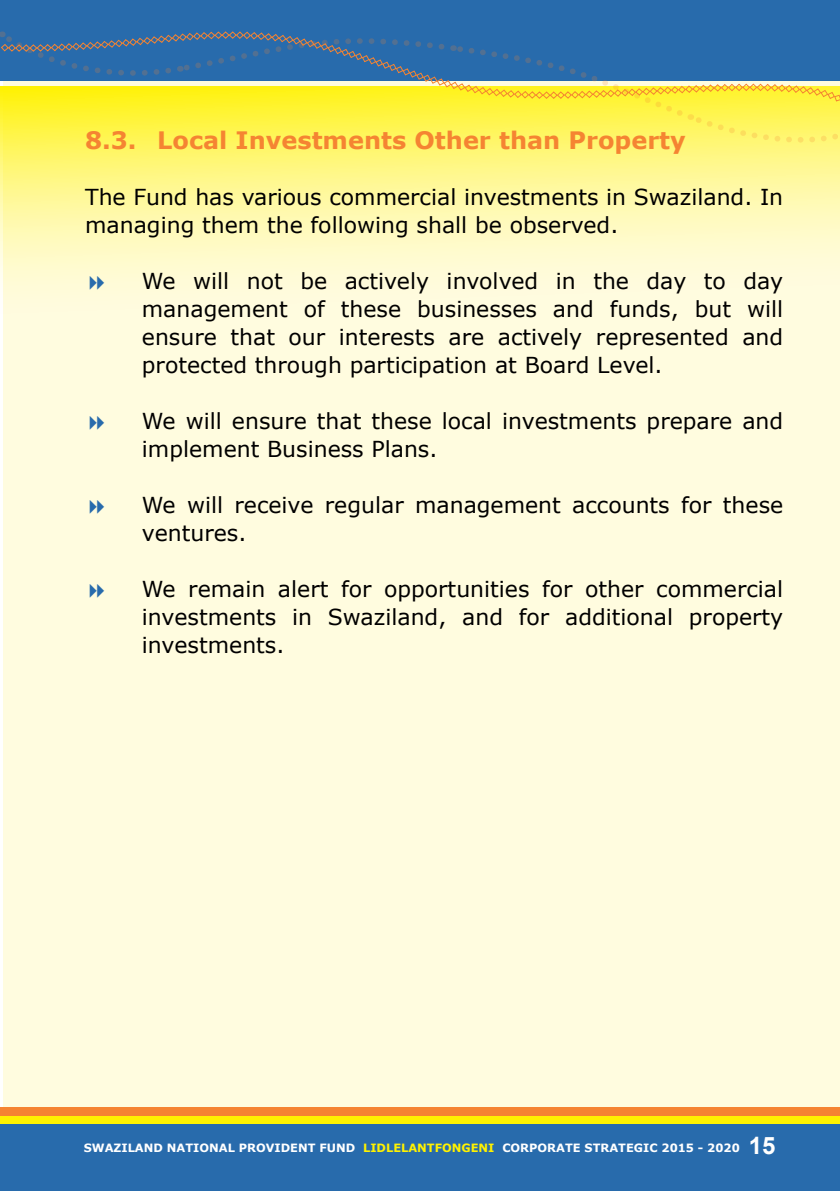
<style>
.page{position:relative;width:840px;height:1191px;background:#fff}
.page>*{position:absolute;margin:0;border:0;box-sizing:border-box;transform-origin:0 0}
.t1{font:700 24px "Verdana";color:#f58432}
.t2{font:22px/28px "Verdana";color:#000}
.t3{font:700 11.4px "Verdana";color:#fff}
.s1{color:#fff200}
.s2{font-family:"Arial";font-size:24px}
</style>
<div class="page">
<div style="left:3px;top:0;width:836px;height:1191px;background:#fffcdf"></div>
<svg style="left:0;top:145px;width:839px;height:138px"></svg>
<div style="left:0;top:0;width:839px;height:80px;background:#286bac"></div>
<div style="left:0;top:1123px;width:839px;height:68px;background:#286bac"></div>
<div style="left:0;top:1115px;width:839px;height:8px;background:#fff200"></div>
<div style="left:0;top:1107px;width:839px;height:8px;background:#f58432"></div>
<svg style="left:0;top:30px;width:840px;height:115px"></svg>
<svg style="left:90px;top:275px;width:14px;height:8px"></svg>
<p class="t1" style="left:85px;top:125px;width:602px">8.3. Local Investments Other than Property</p>
<p class="t2" style="left:85px;top:182px;width:699px">The Fund has various commercial investments in Swaziland. In managing them the following shall be observed.</p>
<p class="t2" style="left:142px;top:266px;width:642px;text-align:justify">We will not be actively involved in the day to day management of these businesses and funds, but will ensure that our interests are actively represented and protected through participation at Board Level.</p>
<p class="t2" style="left:142px;top:406px;width:642px">We will ensure that these local investments prepare and implement Business Plans.</p>
<p class="t2" style="left:142px;top:490px;width:642px">We will receive regular management accounts for these ventures.</p>
<p class="t2" style="left:142px;top:574px;width:642px;text-align:justify">We remain alert for opportunities for other commercial investments in Swaziland, and for additional property investments.</p>
<p class="t3" style="left:84px;top:1140px;width:693px">SWAZILAND NATIONAL PROVIDENT FUND <span class="s1">LIDLELANTFONGENI</span> CORPORATE STRATEGIC 2015 - 2020 <span class="s2">15</span></p>
</div>
